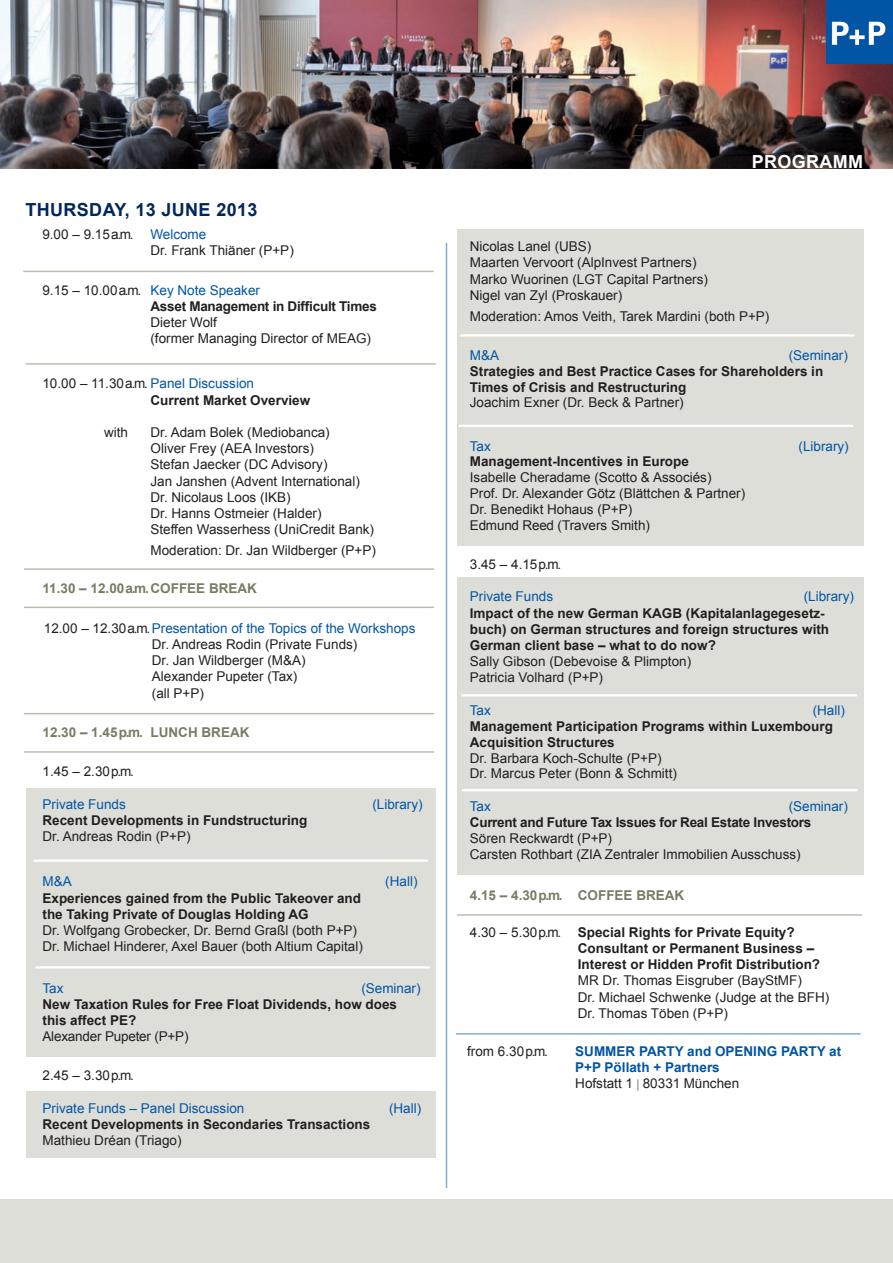
<style>
.page{position:relative;width:893px;height:1263px;background:#fff}
.page>*{position:absolute;margin:0;border:0;box-sizing:border-box;transform-origin:0 0}
.t1{font:700 18px "Arial";letter-spacing:.02em;color:#00265e}
.t2{font:700 18px "Arial";letter-spacing:.02em;color:#fff}
.t3{font:13.5px/16.2px "Arial";color:#231f20}
.t4{font:700 13.5px/16.2px "Arial";color:#231f20}
.t5{font:13.5px "Arial";color:#0155a5}
.t6{font:700 13.5px/16.2px "Arial";letter-spacing:-.02em;color:#231f20}
.t7{font:700 13.5px "Arial";color:#7a7b64}
.t8{font:700 13.5px/16.2px "Arial";color:#0155a5}
.s1{color:#0155a5}
.s2{font-weight:400}
.s3{font-weight:400;color:#0155a5}
.s4{font-weight:400;color:#231f20}
.s5{font-weight:400;font-size:12px;color:#7a7b64}
</style>
<div class="page">
<div style="left:0;top:1199px;width:893px;height:64px;background:#deded8"></div>
<div style="left:457px;top:578px;width:406px;height:297px;background:#deded8"></div>
<div style="left:26px;top:789px;width:410px;height:268px;background:#deded8"></div>
<div style="left:457px;top:229px;width:406px;height:317px;background:#deded8"></div>
<div style="left:26px;top:1091px;width:410px;height:66px;background:#deded8"></div>
<hr style="left:446px;top:243px;width:1px;height:945px;background:#0155a5">
<hr style="left:23px;top:271px;width:411px;height:1px;background:#7a7b64">
<hr style="left:24px;top:568px;width:410px;height:2px;background:#7a7b64">
<hr style="left:35px;top:966px;width:395px;height:2px;background:#fff">
<hr style="left:25px;top:363px;width:411px;height:2px;background:#7a7b64">
<hr style="left:460px;top:334px;width:394px;height:3px;background:#fff">
<hr style="left:459px;top:425px;width:394px;height:2px;background:#fff">
<hr style="left:34px;top:859px;width:394px;height:3px;background:#fff">
<hr style="left:457px;top:914px;width:405px;height:2px;background:#7a7b64">
<hr style="left:462px;top:789px;width:395px;height:2px;background:#fff">
<hr style="left:462px;top:694px;width:395px;height:2px;background:#fff">
<hr style="left:24px;top:607px;width:410px;height:1px;background:#7a7b64">
<hr style="left:24px;top:713px;width:410px;height:1px;background:#7a7b64">
<hr style="left:456px;top:1033px;width:405px;height:2px;background:#0155a5">
<img style="left:0;top:0;width:893px;height:169px">
<hr style="left:24px;top:751px;width:410px;height:2px;background:#7a7b64">
<div style="left:826px;top:0;width:67px;height:63px;background:#0155a5"></div>
<img style="left:831px;top:21px;width:55px;height:24px">
<h1 class="t1" style="left:26px;top:197px;width:233px">Thursday, 13 June 2013</h1>
<p class="t3" style="left:150px;top:226px;width:145px;text-indent:-108px">9.00 – 9.15 a.m. <span class="s1">Welcome<br></span>Dr. Frank Thiäner (P+P)</p>
<p class="t6" style="left:150px;top:282px;width:228px;text-indent:-108px"><span class="s2">9.15 – 10.00 a.m.</span> <span class="s3">Key Note Speaker<br></span>Asset Management in Difficult Times</p>
<p class="t3" style="left:150px;top:314px;width:222px">Dieter Wolf<br>(former Managing Director of MEAG)</p>
<p class="t4" style="left:150px;top:376px;width:161px;text-indent:-108px"><span class="s2">10.00 – 11.30 a.m.</span> <span class="s3">Panel Discussion<br></span>Current Market Overview</p>
<p class="t3" style="left:104px;top:424px;width:26px">with</p>
<p class="t3" style="left:150px;top:424px;width:225px">Dr. Adam Bolek (Mediobanca)<br>Oliver Frey (AEA Investors)<br>Stefan Jaecker (DC Advisory)<br>Jan Janshen (Advent International)<br>Dr. Nicolaus Loos (IKB)<br>Dr. Hanns Ostmeier (Halder)<br>Steffen Wasserhess (UniCredit Bank)</p>
<p class="t3" style="left:150px;top:542px;width:227px">Moderation: Dr. Jan Wildberger (P+P)</p>
<p class="t7" style="left:43px;top:579px;width:187px">11.30 – 12.00 a.m.COFFEE BREA</p>
<p class="t7" style="left:247px;top:579px;width:11px">K</p>
<p class="t3" style="left:152px;top:620px;width:265px;text-indent:-108px">12.00 – 12.30 a.m.<span class="s1">Presentation of the Topics of the Workshops<br></span>Dr. Andreas Rodin (Private Funds)<br>Dr. Jan Wildberger (M&amp;A)<br>Alexander Pupeter (Tax)<br>(all P+P)</p>
<p class="t7" style="left:43px;top:723px;width:179px">12.30 – 1.45 p.m. LUNCH BREA</p>
<p class="t7" style="left:240px;top:723px;width:11px">K</p>
<p class="t3" style="left:43px;top:764px;width:93px">1.45 – 2.30 p.m.</p>
<p class="t5" style="left:43px;top:795px;width:85px">Private Funds</p>
<p class="t5" style="left:372px;top:795px;width:52px">(Library)</p>
<p class="t4" style="left:43px;top:812px;width:266px">Recent Developments in Fundstructuring</p>
<p class="t3" style="left:43px;top:828px;width:150px">Dr. Andreas Rodin (P+P)</p>
<p class="t5" style="left:43px;top:873px;width:31px">M&amp;A</p>
<p class="t5" style="left:385px;top:873px;width:34px">(Hall)</p>
<p class="t4" style="left:43px;top:890px;width:320px">Experiences gained from the Public Takeover and the Taking Private of Douglas Holding AG</p>
<p class="t3" style="left:43px;top:922px;width:322px">Dr. Wolfgang Grobecker, Dr. Bernd Graßl (both P+P)<br>Dr. Michael Hinderer, Axel Bauer (both Altium Capital)</p>
<p class="t5" style="left:43px;top:979px;width:23px">Tax</p>
<p class="t5" style="left:361px;top:979px;width:61px">(Seminar)</p>
<p class="t4" style="left:43px;top:996px;width:356px">New Taxation Rules for Free Float Dividends, how does this affect PE?</p>
<p class="t3" style="left:43px;top:1028px;width:147px">Alexander Pupeter (P+P)</p>
<p class="t3" style="left:43px;top:1068px;width:93px">2.45 – 3.30 p.m.</p>
<p class="t5" style="left:43px;top:1099px;width:203px">Private Funds – Panel Discussion</p>
<p class="t5" style="left:389px;top:1099px;width:34px">(Hall)</p>
<p class="t4" style="left:43px;top:1116px;width:329px">Recent Developments in Secondaries Transactions</p>
<p class="t3" style="left:43px;top:1132px;width:141px">Mathieu Dréan (Triago)</p>
<h1 class="t2" style="left:752px;top:150px;width:113px">Programm</h1>
<p class="t3" style="left:470px;top:238px;width:240px">Nicolas Lanel (UBS)<br>Maarten Vervoort (AlpInvest Partners)<br>Marko Wuorinen (LGT Capital Partners)<br>Nigel van Zyl (Proskauer)</p>
<p class="t3" style="left:470px;top:308px;width:301px">Moderation: Amos Veith, Tarek Mardini (both P+P)</p>
<p class="t5" style="left:470px;top:347px;width:31px">M&amp;A</p>
<p class="t5" style="left:789px;top:347px;width:61px">(Seminar)</p>
<p class="t4" style="left:470px;top:364px;width:355px;line-height:15.8px">Strategies and Best Practice Cases for Shareholders in<br>Times of Crisis and Restructuring</p>
<p class="t3" style="left:470px;top:395px;width:215px">Joachim Exner (Dr. Beck &amp; Partner)</p>
<p class="t5" style="left:470px;top:437px;width:23px">Tax</p>
<p class="t5" style="left:798px;top:437px;width:52px">(Library)</p>
<p class="t4" style="left:470px;top:454px;width:221px">Management-Incentives in Europe</p>
<p class="t3" style="left:470px;top:469px;width:277px">Isabelle Cheradame (Scotto &amp; Associés)<br>Prof. Dr. Alexander Götz (Blättchen &amp; Partner)<br>Dr. Benedikt Hohaus (P+P)<br>Edmund Reed (Travers Smith)</p>
<p class="t3" style="left:470px;top:556px;width:93px">3.45 – 4.15 p.m.</p>
<p class="t5" style="left:470px;top:588px;width:85px">Private Funds</p>
<p class="t5" style="left:804px;top:588px;width:52px">(Library)</p>
<p class="t4" style="left:470px;top:605px;width:361px">Impact of the new German KAG B (Kapitalanlagegesetz&shy;buch) on German structures and foreign structures with<br>German client base – what to do now?</p>
<p class="t3" style="left:470px;top:653px;width:223px">Sally Gibson (Debevoise &amp; Plimpton)<br>Patricia Volhard (P+P)</p>
<p class="t5" style="left:470px;top:702px;width:23px">Tax</p>
<p class="t5" style="left:813px;top:702px;width:34px">(Hall)</p>
<p class="t4" style="left:470px;top:719px;width:365px;line-height:15.8px">Management Participation Programs within Luxembourg<br>Acquisition Structures</p>
<p class="t3" style="left:470px;top:750px;width:209px;line-height:15.8px">Dr. Barbara Koch-Schulte (P+P)<br>Dr. Marcus Peter (Bonn &amp; Schmitt)</p>
<p class="t5" style="left:470px;top:797px;width:23px">Tax</p>
<p class="t5" style="left:789px;top:797px;width:61px">(Seminar)</p>
<p class="t6" style="left:470px;top:814px;width:343px">Current and Future Tax Issues for Real Estate Investors</p>
<p class="t3" style="left:470px;top:830px;width:332px">Sören Reckwardt (P+P)<br>Carsten Rothbart (ZIA Zentraler Immobilien Ausschuss)</p>
<p class="t7" style="left:470px;top:886px;width:187px">4.15 – 4.30 p.m. COFFEE BREA</p>
<p class="t7" style="left:675px;top:886px;width:11px">K</p>
<p class="t4" style="left:578px;top:924px;width:244px;text-indent:-108px"><span class="s2">4.30 – 5.30 p.m.</span> Special Rights for Private Equity?<br>Consultant or Permanent Business –<br>Interest or Hidden Profit Distribution?</p>
<p class="t3" style="left:578px;top:973px;width:253px">MR Dr. Thomas Eisgruber (BayStMF)<br>Dr. Michael Schwenke (Judge at the BFH)<br>Dr. Thomas Töben (P+P)</p>
<p class="t3" style="left:467px;top:1043px;width:82px">from 6.30 p.m.</p>
<p class="t8" style="left:575px;top:1043px;width:268px">Summer Party and Opening Party at<br>P+P Pöllath + Partners<br><span class="s4">Hofstatt 1</span> <span class="s5">|</span> <span class="s4">80331 München</span></p>
</div>
